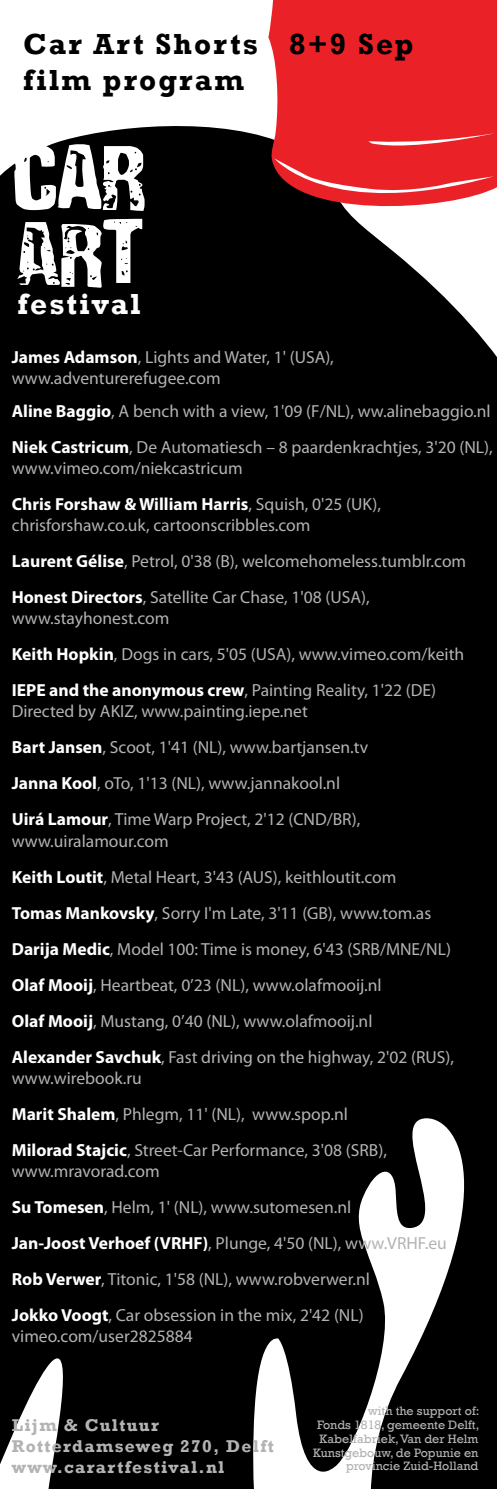
<style>
.page{position:relative;width:497px;height:1489px;background:#fff}
.page>*{position:absolute;margin:0;border:0;box-sizing:border-box;transform-origin:0 0}
.t1{font:700 29.75px/35.8px "Rockwell";letter-spacing:.075em;color:#000}
.t2{font:700 29.75px "Rockwell";letter-spacing:.075em;color:#fff}
.t3{font:17.5px/36px "Myriad Pro";color:#b3b3b3}
.t4{font:700 17.5px/21px "Rockwell";letter-spacing:.075em;color:#b3b3b3}
.t5{font:12.5px/13.8px "Rockwell";color:#b3b3b3;text-align:right}
.s1{font-weight:700;color:#fff}
</style>
<div class="page">
<div style="left:0;top:126px;width:496px;height:1362px;background:#000"></div>
<div style="left:268px;top:0;width:228px;height:221px;background:#ea2227"></div>
<svg style="left:274px;top:158px;width:219px;height:64px"></svg>
<svg style="left:368px;top:133px;width:126px;height:19px;background:#ec3e43"></svg>
<svg style="left:14px;top:144px;width:130px;height:67px"></svg>
<svg style="left:17px;top:219px;width:125px;height:69px"></svg>
<p class="t1" style="left:23px;top:26px;width:391px">Car Art Shorts 8+9 Sep film program</p>
<p class="t2" style="left:17px;top:285px;width:125px">festival</p>
<p class="t3" style="left:12px;top:346px;width:323px;line-height:21px"><span class="s1">James Adamson</span>, Lights and Water, 1' (USA), www.adventurerefugee.com</p>
<p class="t3" style="left:12px;top:393px;width:482px"><span class="s1">Aline Baggio</span>, A bench with a view, 1'09 (F/NL), ww.alinebaggio.nl<br><span class="s1">Niek Castricum</span>, De Automatiesch – 8 paardenkrachtjes, 3'20 (NL),</p>
<p class="t3" style="left:12px;top:450px;width:370px">www.vimeo.com/niekcastricum<br><span class="s1">Chris Forshaw &amp; William Harris</span>, Squish, 0'25 (UK),</p>
<p class="t3" style="left:12px;top:507px;width:455px">chrisforshaw.co.uk, cartoonscribbles.com<br><span class="s1">Laurent Gélise</span>, Petrol, 0'38 (B), welcomehomeless.tumblr.com<br><span class="s1">Honest Directors</span>, Satellite Car Chase, 1'08 (USA),</p>
<p class="t3" style="left:12px;top:600px;width:453px">www.stayhonest.com<br><span class="s1">Keith Hopkin</span>, Dogs in cars, 5'05 (USA), www.vimeo.com/keith<br><span class="s1">IEPE and the anonymous crew</span>, Painting Reality, 1'22 (DE)</p>
<p class="t3" style="left:12px;top:693px;width:357px">Directed by AKIZ, www.painting.iepe.net<br><span class="s1">Bart Jansen</span>, Scoot, 1'41 (NL), www.bartjansen.tv <span class="s1">Janna Kool</span>, oTo, 1'13 (NL), www.jannakool.nl <span class="s1">Uirá Lamour</span>, Time Warp Project, 2'12 (CND/BR),</p>
<p class="t3" style="left:12px;top:822px;width:443px">www.uiralamour.com<br><span class="s1">Keith Loutit</span>, Metal Heart, 3'43 (AUS), keithloutit.com<br><span class="s1">Tomas Mankovsky</span>, Sorry I'm Late, 3'11 (GB), www.tom.as <span class="s1">Darija Medic</span>, Model 100: Time is money, 6'43 (SRB/MNE/NL)<br><span class="s1">Olaf Mooij</span>, Heartbeat, 0’23 (NL), www.olafmooij.nl<br><span class="s1">Olaf Mooij</span>, Mustang, 0’40 (NL), www.olafmooij.nl <span class="s1">Alexander Savchuk</span>, Fast driving on the highway, 2'02 (RUS),</p>
<p class="t3" style="left:12px;top:1059px;width:376px">www.wirebook.ru<br><span class="s1">Marit Shalem</span>, Phlegm, 11' (NL), www.spop.nl<br><span class="s1">Milorad Stajcic</span>, Street-Car Performance, 3'08 (SRB),</p>
<p class="t3" style="left:12px;top:1152px;width:436px">www.mravorad.com<br><span class="s1">Su Tomesen</span>, Helm, 1' (NL), www.sutomesen.nl<br><span class="s1">Jan-Joost Verhoef (VRHF)</span>, Plunge, 4'50 (NL), www.VRHF.eu <span class="s1">Rob Verwer</span>, Titonic, 1'58 (NL), www.robverwer.nl<br><span class="s1">Jokko Voogt</span>, Car obsession in the mix, 2'42 (NL)</p>
<p class="t3" style="left:12px;top:1317px;width:182px">vimeo.com/user2825884</p>
<p class="t4" style="left:12px;top:1413px;width:263px">Lijm &amp; Cultuur<br>Rotterdamseweg 270, Delft www.carartfestival.nl</p>
<p class="t5" style="left:313px;top:1404px;width:167px">with the support of:<br>Fonds 1818, gemeente Delft,<br>Kabelfabriek, Van der Helm<br>Kunstgebouw, de Popunie en provincie Zuid-Holland</p>
</div>
